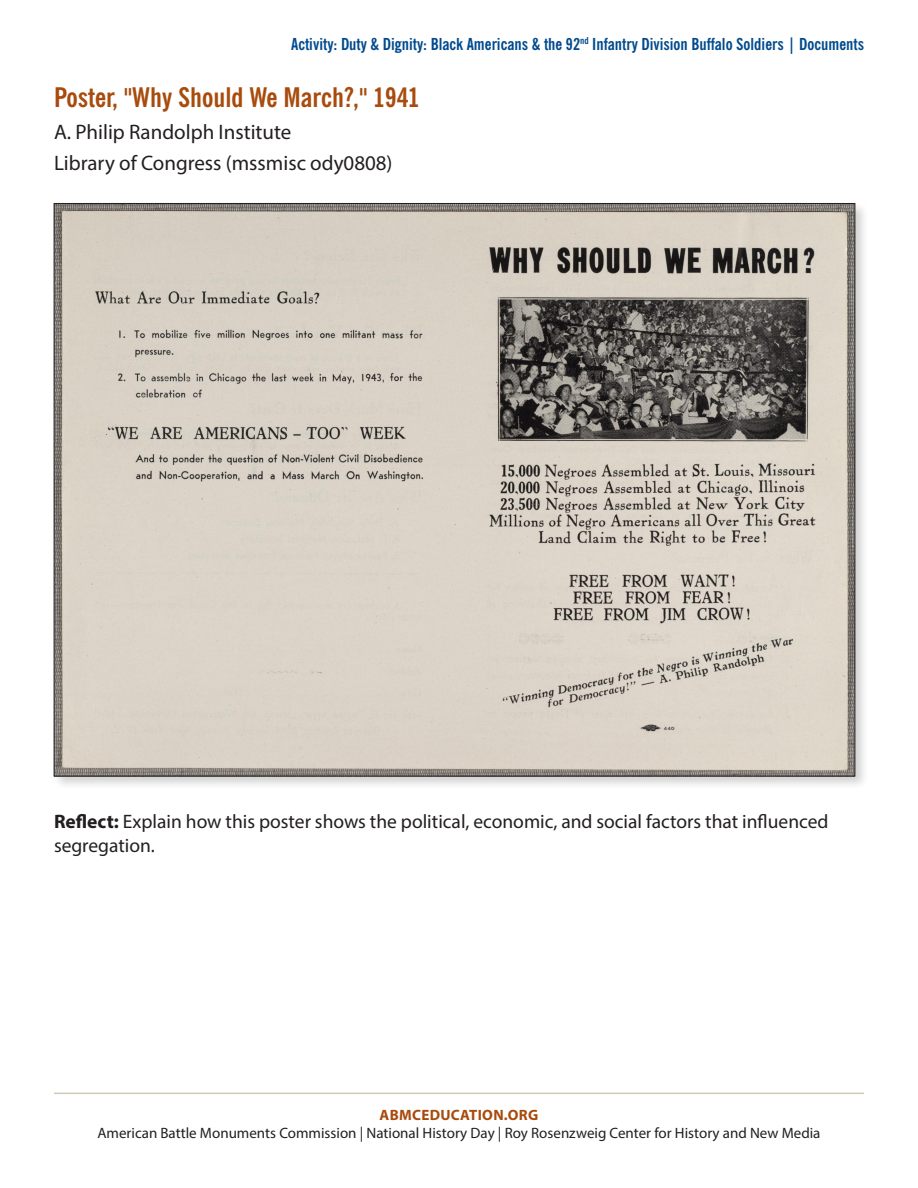
<style>
.page{position:relative;width:918px;height:1188px;background:#fff}
.page>*{position:absolute;margin:0;border:0;box-sizing:border-box;transform-origin:0 0}
.t1{font:700 condensed 27px "News Gothic BT";color:#a84b0d}
.t2{font:21px/31.5px "Myriad Pro";color:#231f20}
.t3{font:19.5px/24px "Myriad Pro";color:#231f20}
.t4{font:700 condensed 16.5px "News Gothic BT";color:#004a8d}
.t5{font:15px "Myriad Pro";color:#231f20}
.t6{font:700 15px "Myriad Pro";letter-spacing:.02em;color:#a84b0d}
.s1{font-weight:700}
</style>
<div class="page">
<hr style="left:54px;top:1093px;width:810px;height:1px;background:#d2cbb8">
<div style="left:52px;top:202px;width:818px;height:589px;background:#231f20;opacity:.2"></div>
<img style="left:56px;top:205px;width:797px;height:569px">
<p class="t4" style="left:291px;top:34px;width:574px">Activity: Duty &amp; Dignity: Black Americans &amp; the 92<sup>nd</sup> Infantry Division Buffalo Soldiers | Documents</p>
<h1 class="t1" style="left:54px;top:81px;width:367px">Poster, "Why Should We March?," 1941</h1>
<p class="t2" style="left:54px;top:116px;width:340px">A. Philip Randolph Institute<br>Library of Congress (mssmisc ody0808)</p>
<p class="t3" style="left:54px;top:809px;width:776px"><span class="s1">Reflect:</span> Explain how this poster shows the political, economic, and social factors that influenced segregation.</p>
<p class="t6" style="left:380px;top:1105px;width:160px">ABMCEDUCATION.ORG</p>
<p class="t5" style="left:97px;top:1123px;width:725px">American Battle Monuments Commission | National History Day | Roy Rosenzweig Center for History and New Media</p>
</div>
